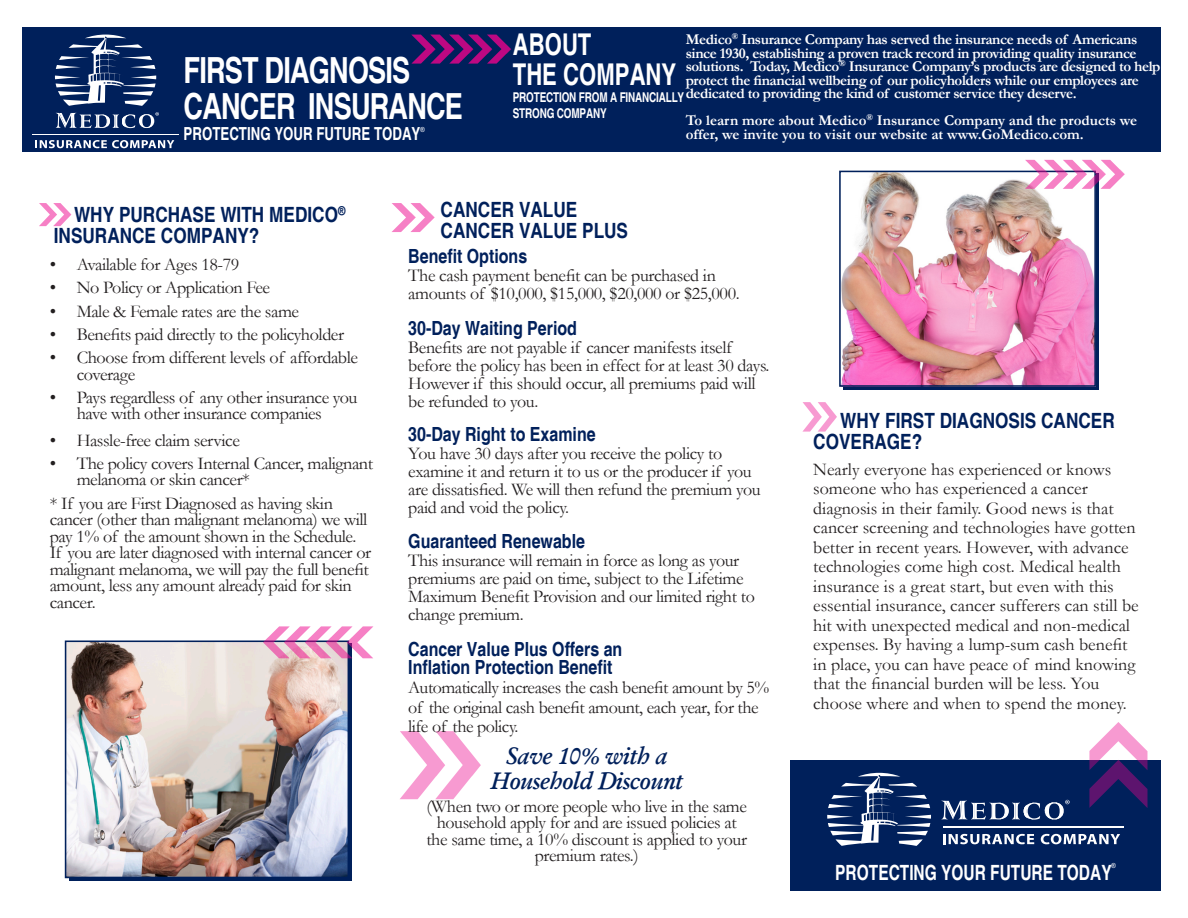
<style>
.page{position:relative;width:1188px;height:918px;background:#fff}
.page>*{position:absolute;margin:0;border:0;box-sizing:border-box;transform-origin:0 0}
.t1{font:700 condensed 36px "Helvetica";letter-spacing:-.025em;color:#fff;scale:.92 1}
.t2{font:700 condensed 30px "Helvetica";color:#fff;scale:.9 1}
.t3{font:italic 600 24px "Garamond";letter-spacing:-.025em;color:#00205b}
.t4{font:700 condensed 21px/21px "Helvetica";color:#00205b}
.t5{font:700 condensed 21px "Helvetica";color:#fff;scale:.9 1}
.ParaStyle01-Leading{font:700 condensed 19.5px "Helvetica";color:#00205b}
.ParaStyle08-Leading{font:18px/16.5px "Garamond";letter-spacing:-.025em;color:#231f20}
.ParaStyle01-Leading-2{font:18px/18px "Garamond";letter-spacing:-.02em;color:#231f20}
.ParaStyle08-Leading-2{font:18px/19.5px "Garamond";color:#231f20}
.t6{font:700 condensed 18px "Helvetica";color:#fff;scale:.9 1}
.t7{font:700 15px/13.5px "Garamond";letter-spacing:-.025em;color:#fff}
.t8{font:700 15px/13.5px "Garamond";color:#fff}
.t9{font:700 condensed 13.5px/16.2px "Helvetica";letter-spacing:-.015em;color:#fff;scale:.9 1}
.t10{font:condensed 7.05px "Helvetica";color:#fff}
</style>
<div class="page">
<div style="left:23px;top:27px;width:1138px;height:125px;background:#00205b"></div>
<hr style="left:32px;top:134px;width:147px;height:1px;background:#fff">
<svg style="left:35px;top:140px;width:139px;height:8px"></svg>
<svg style="left:55px;top:35px;width:101px;height:71px"></svg>
<svg style="left:56px;top:112px;width:103px;height:16px"></svg>
<svg style="left:411px;top:35px;width:100px;height:29px"></svg>
<div style="left:791px;top:760px;width:370px;height:131px;background:#00205b"></div>
<svg style="left:827px;top:773px;width:104px;height:73px"></svg>
<svg style="left:943px;top:834px;width:91px;height:10px"></svg>
<svg style="left:1041px;top:834px;width:79px;height:10px"></svg>
<svg style="left:942px;top:800px;width:128px;height:20px"></svg>
<hr style="left:943px;top:826px;width:181px;height:1px;background:#fff">
<div style="left:843px;top:173px;width:255px;height:217px;background:#00205b"></div>
<img style="left:842px;top:174px;width:251px;height:210px">
<div style="left:839px;top:171px;width:257px;height:216px;border:2px solid #00205b"></div>
<svg style="left:1089px;top:722px;width:59px;height:86px"></svg>
<svg style="left:39px;top:203px;width:32px;height:23px"></svg>
<svg style="left:1025px;top:160px;width:100px;height:29px"></svg>
<svg style="left:400px;top:731px;width:81px;height:68px"></svg>
<svg style="left:391px;top:203px;width:44px;height:29px"></svg>
<div style="left:69px;top:644px;width:283px;height:237px;background:#00205b"></div>
<img style="left:68px;top:644px;width:278px;height:231px">
<div style="left:65px;top:641px;width:284px;height:237px;border:2px solid #00205b"></div>
<svg style="left:263px;top:626px;width:110px;height:32px"></svg>
<svg style="left:802px;top:402px;width:35px;height:30px"></svg>
<p class="t1" style="left:184px;top:49px;width:248px">FIRST DIAGNOSIS</p>
<p class="t1" style="left:184px;top:85px;width:305px">CANCER INSURANCE</p>
<p class="t6" style="left:184px;top:123px;width:265px">PROTECTING YOUR FUTURE TODAY</p>
<p class="t10" style="left:420px;top:125px;width:6px">®</p>
<p class="t2" style="left:513px;top:27px;width:89px">ABOUT</p>
<p class="t2" style="left:513px;top:57px;width:183px">THE COMPANY</p>
<p class="t9" style="left:513px;top:89px;width:192px">PROTECTION FROM A FINANCIALLY<br>STRONG COMPANY</p>
<p class="t7" style="left:686px;top:33px;width:476px">Medico<sup>®</sup> Insurance Company has served the insurance needs of Americans since 1930, establishing a proven track record in providing quality insurance solutions. Today, Medico<sup>®</sup> Insurance Company’s products are designed to help protect the financial wellbeing of our policyholders while our employees are dedicated to providing the kind of customer service they deserve.</p>
<p class="t8" style="left:686px;top:114px;width:453px">To learn more about Medico<sup>®</sup> Insurance Company and the products we offer, we invite you to visit our website at www.GoMedico.com.</p>
<p class="t4" style="left:54px;top:204px;width:293px;text-indent:20px">WHY PURCHASE WITH MEDICO<sup>®<br></sup>INSURANCE COMPANY?</p>
<p class="ParaStyle08-Leading" style="left:50px;top:256px;width:191px">• Available for Ages 18-79</p>
<p class="ParaStyle08-Leading" style="left:50px;top:279px;width:222px">• No Policy or Application Fee</p>
<p class="ParaStyle08-Leading" style="left:50px;top:303px;width:251px">• Male &amp; Female rates are the same</p>
<p class="ParaStyle08-Leading" style="left:50px;top:326px;width:296px">• Benefits paid directly to the policyholder</p>
<p class="ParaStyle08-Leading" style="left:77px;top:349px;width:283px;text-indent:-27px">• Choose from different levels of affordable coverage</p>
<p class="ParaStyle08-Leading" style="left:50px;top:389px;width:309px;text-align:center">• Pays regardless of any other insurance you have with other insurance companies</p>
<p class="ParaStyle08-Leading" style="left:50px;top:432px;width:192px">• Hassle-free claim service</p>
<p class="ParaStyle08-Leading" style="left:77px;top:455px;width:298px;text-indent:-27px">• The policy covers Internal Cancer, malignant melanoma or skin cancer*</p>
<p class="ParaStyle08-Leading" style="left:50px;top:495px;width:323px">* If you are First Diagnosed as having skin cancer (other than malignant melanoma) we will pay 1% of the amount shown in the Schedule.<br>If you are later diagnosed with internal cancer or malignant melanoma, we will pay the full benefit amount, less any amount already paid for skin cancer.</p>
<p class="t4" style="left:441px;top:200px;width:138px">CANCER VALUE</p>
<p class="t4" style="left:441px;top:221px;width:189px">CANCER VALUE PLUS</p>
<p class="ParaStyle01-Leading" style="left:408px;top:244px;width:121px">Benefit Options</p>
<p class="ParaStyle01-Leading-2" style="left:408px;top:266px;width:333px">The cash payment benefit can be purchased in amounts of $10,000, $15,000, $20,000 or $25,000.</p>
<p class="ParaStyle01-Leading" style="left:408px;top:316px;width:170px">30-Day Waiting Period</p>
<p class="ParaStyle01-Leading-2" style="left:408px;top:338px;width:363px">Benefits are not payable if cancer manifests itself before the policy has been in effect for at least 30 days.<br>However if this should occur, all premiums paid will be refunded to you.</p>
<p class="ParaStyle01-Leading" style="left:408px;top:422px;width:189px">30-Day Right to Examine</p>
<p class="ParaStyle01-Leading-2" style="left:408px;top:444px;width:354px">You have 30 days after you receive the policy to examine it and return it to us or the producer if you are dissatisfied. We will then refund the premium you paid and void the policy.</p>
<p class="ParaStyle01-Leading" style="left:408px;top:529px;width:178px">Guaranteed Renewable</p>
<p class="ParaStyle01-Leading-2" style="left:408px;top:551px;width:348px">This insurance will remain in force as long as your premiums are paid on time, subject to the Lifetime Maximum Benefit Provision and our limited right to change premium.</p>
<p class="ParaStyle01-Leading" style="left:408px;top:637px;width:216px">Cancer Value Plus Offers an</p>
<p class="ParaStyle01-Leading" style="left:408px;top:655px;width:206px">Inflation Protection Benefit</p>
<p class="ParaStyle08-Leading" style="left:408px;top:677px;width:363px;line-height:19.5px">Automatically increases the cash benefit amount by 5% of the original cash benefit amount, each year, for the life of the policy.</p>
<p class="t3" style="left:506px;top:740px;width:163px">Save 10% with a</p>
<p class="t3" style="left:490px;top:766px;width:194px">Household Discount</p>
<p class="ParaStyle08-Leading" style="left:426px;top:797px;width:322px;text-align:center">(When two or more people who live in the same household apply for and are issued policies at the same time, a 10% discount is applied to your premium rates.)</p>
<p class="t4" style="left:813px;top:410px;width:303px;text-indent:27px">WHY FIRST DIAGNOSIS CANCER<br>COVERAGE?</p>
<p class="ParaStyle08-Leading-2" style="left:813px;top:459px;width:327px">Nearly everyone has experienced or knows someone who has experienced a cancer diagnosis in their family. Good news is that cancer screening and technologies have gotten better in recent years. However, with advance technologies come high cost. Medical health insurance is a great start, but even with this essential insurance, cancer sufferers can still be hit with unexpected medical and non-medical expenses. By having a lump-sum cash benefit in place, you can have peace of mind knowing that the financial burden will be less. You choose where and when to spend the money.</p>
<p class="t5" style="left:835px;top:860px;width:309px">PROTECTING YOUR FUTURE TODAY</p>
<p class="t10" style="left:1112px;top:862px;width:6px">®</p>
</div>
